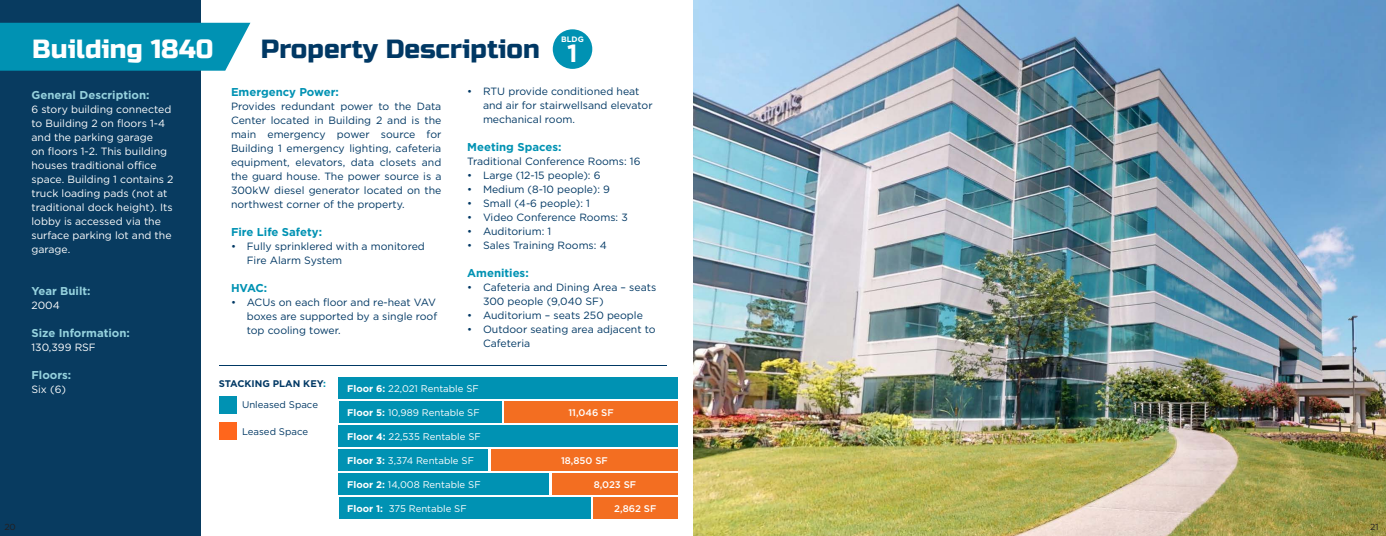
<style>
.page{position:relative;width:1386px;height:536px;background:#fff}
.page>*{position:absolute;margin:0;border:0;box-sizing:border-box;transform-origin:0 0}
.t1{font:26.25px "Russo One";color:#003864}
.t2{font:26.25px "Russo One";color:#fff}
.t3{font:700 24.76px "Gotham";color:#fff}
.t4{font:700 11.38px "Gotham";color:#0092b3}
.t5{font:700 11.38px "Gotham";color:#95d1dd}
.t6{font:10.5px/14px "Gotham";color:#003864}
.t7{font:10.5px/14px "Gotham";color:#fff}
.t8{font:9.62px "Gotham";color:#fff}
.t9{font:500 9.62px "Gotham";color:#fff}
.t10{font:9.62px "Gotham";color:#003864}
.t11{font:700 9.62px "Gotham";color:#003864}
.t12{font:8.75px "Gotham";color:#231f20}
.t13{font:700 7.79px "Gotham";color:#fff}
.s1{font-weight:700}
.s2{color:#0092b3}
</style>
<div class="page">
<div style="left:0;top:0;width:200px;height:536px;background:#083b60"></div>
<div style="left:339px;top:377px;width:339px;height:22px;background:#0092b3"></div>
<div style="left:339px;top:401px;width:162px;height:22px;background:#0092b3"></div>
<div style="left:339px;top:425px;width:339px;height:22px;background:#0092b3"></div>
<div style="left:339px;top:449px;width:149px;height:21px;background:#0092b3"></div>
<div style="left:339px;top:473px;width:210px;height:21px;background:#0092b3"></div>
<div style="left:339px;top:497px;width:252px;height:21px;background:#0092b3"></div>
<div style="left:593px;top:497px;width:85px;height:21px;background:#f36e21"></div>
<div style="left:491px;top:449px;width:187px;height:21px;background:#f36e21"></div>
<div style="left:552px;top:473px;width:126px;height:21px;background:#f36e21"></div>
<div style="left:504px;top:401px;width:174px;height:22px;background:#f36e21"></div>
<div style="left:219px;top:395px;width:17px;height:18px;background:#0092b3"></div>
<div style="left:219px;top:422px;width:17px;height:17px;background:#ff661c"></div>
<hr style="left:220px;top:365px;width:447px;height:1px;background:#003864">
<svg style="left:0;top:23px;width:250px;height:48px"></svg>
<div style="left:552px;top:28px;width:41px;height:42px;background:#0092b3;border-radius:50%"></div>
<div style="left:551px;top:28px;width:43px;height:43px;border:2px solid #fff;border-radius:50%"></div>
<img style="left:693px;top:0;width:693px;height:536px">
<p class="t2" style="left:32px;top:33px;width:183px">Building 1840</p>
<p class="t1" style="left:261px;top:33px;width:280px">Property Description</p>
<p class="t13" style="left:561px;top:34px;width:24px">BLDG</p>
<p class="t3" style="left:567px;top:37px;width:12px">1</p>
<p class="t6" style="left:483px;top:84px;width:171px;text-indent:-16px">• RTU provide conditioned heat and air for stairwellsand elevator mechanical room.</p>
<p class="t4" style="left:467px;top:139px;width:96px">Meeting Spaces:</p>
<p class="t6" style="left:467px;top:154px;width:175px">Traditional Conference Rooms: 16</p>
<p class="t6" style="left:467px;top:168px;width:135px">• Large (12-15 people): 6</p>
<p class="t6" style="left:467px;top:182px;width:144px">• Medium (8-10 people): 9</p>
<p class="t6" style="left:467px;top:196px;width:124px">• Small (4-6 people): 1</p>
<p class="t6" style="left:467px;top:210px;width:162px">• Video Conference Rooms: 3</p>
<p class="t6" style="left:467px;top:224px;width:86px">• Auditorium: 1</p>
<p class="t6" style="left:467px;top:238px;width:141px">• Sales Training Rooms: 4</p>
<p class="t4" style="left:467px;top:265px;width:63px">Amenities:</p>
<p class="t6" style="left:483px;top:280px;width:175px;text-indent:-16px">• Cafeteria and Dining Area – seats<br>300 people (9,040 SF)</p>
<p class="t6" style="left:467px;top:308px;width:177px">• Auditorium – seats 250 people</p>
<p class="t6" style="left:483px;top:322px;width:174px;text-indent:-16px">• Outdoor seating area adjacent to<br>Cafeteria</p>
<p class="t4" style="left:231px;top:84px;width:109px">Emergency Power:</p>
<p class="t6" style="left:231px;top:99px;width:212px;text-align:justify">Provides redundant power to the Data Center located in Building 2 and is the main emergency power source for Building 1 emergency lighting, cafeteria equipment, elevators, data closets and the guard house. The power source is a 300kW diesel generator located on the northwest corner of the property.</p>
<p class="t4" style="left:231px;top:224px;width:93px">Fire Life Safety:</p>
<p class="t6" style="left:247px;top:239px;width:180px;text-indent:-16px">• Fully sprinklered with a monitored<br>Fire Alarm System</p>
<p class="t4" style="left:231px;top:280px;width:38px">HVAC:</p>
<p class="t6" style="left:247px;top:295px;width:192px;text-indent:-16px">• ACUs on each floor and re-heat VAV boxes are supported by a single roof top cooling tower.</p>
<p class="t5" style="left:32px;top:87px;width:120px">General Description:</p>
<p class="t7" style="left:32px;top:102px;width:143px">6 story building connected to Building 2 on floors 1-4 and the parking garage<br>on floors 1-2. This building houses traditional office space. Building 1 contains 2 truck loading pads (not at traditional dock height). Its lobby is accessed via the surface parking lot and the garage.</p>
<p class="t5" style="left:32px;top:283px;width:61px">Year Built:</p>
<p class="t7" style="left:32px;top:298px;width:30px">2004</p>
<p class="t5" style="left:32px;top:325px;width:100px">Size Information:</p>
<p class="t7" style="left:32px;top:340px;width:66px">130,399 RSF</p>
<p class="t5" style="left:32px;top:367px;width:41px">Floors:</p>
<p class="t7" style="left:32px;top:382px;width:36px">Six (6)</p>
<p class="t8" style="left:347px;top:382px;width:133px"><span class="s1">Floor 6:</span> 22,021 Rentable SF</p>
<p class="t8" style="left:347px;top:406px;width:134px"><span class="s1">Floor 5:</span> 10,989 Rentable SF</p>
<p class="t8" style="left:347px;top:430px;width:135px"><span class="s1">Floor 4:</span> 22,535 Rentable SF</p>
<p class="t8" style="left:347px;top:454px;width:128px"><span class="s1">Floor 3:</span> 3,374 Rentable SF</p>
<p class="t8" style="left:347px;top:478px;width:135px"><span class="s1">Floor 2:</span> 14,008 Rentable SF</p>
<p class="t8" style="left:347px;top:502px;width:121px"><span class="s1">Floor 1:</span> 375 Rentable SF</p>
<p class="t9" style="left:614px;top:502px;width:44px">2,862 SF</p>
<p class="t11" style="left:219px;top:377px;width:109px">STACKING PLAN KEY<span class="s2">:</span></p>
<p class="t10" style="left:242px;top:398px;width:77px">Unleased Space</p>
<p class="t10" style="left:242px;top:425px;width:68px">Leased Space</p>
<p class="t9" style="left:569px;top:406px;width:47px">11,046 SF</p>
<p class="t9" style="left:561px;top:454px;width:48px">18,850 SF</p>
<p class="t9" style="left:594px;top:478px;width:44px">8,023 SF</p>
<p class="t12" style="left:4px;top:521px;width:13px">20</p>
<p class="t12" style="left:1370px;top:521px;width:10px">21</p>
</div>
